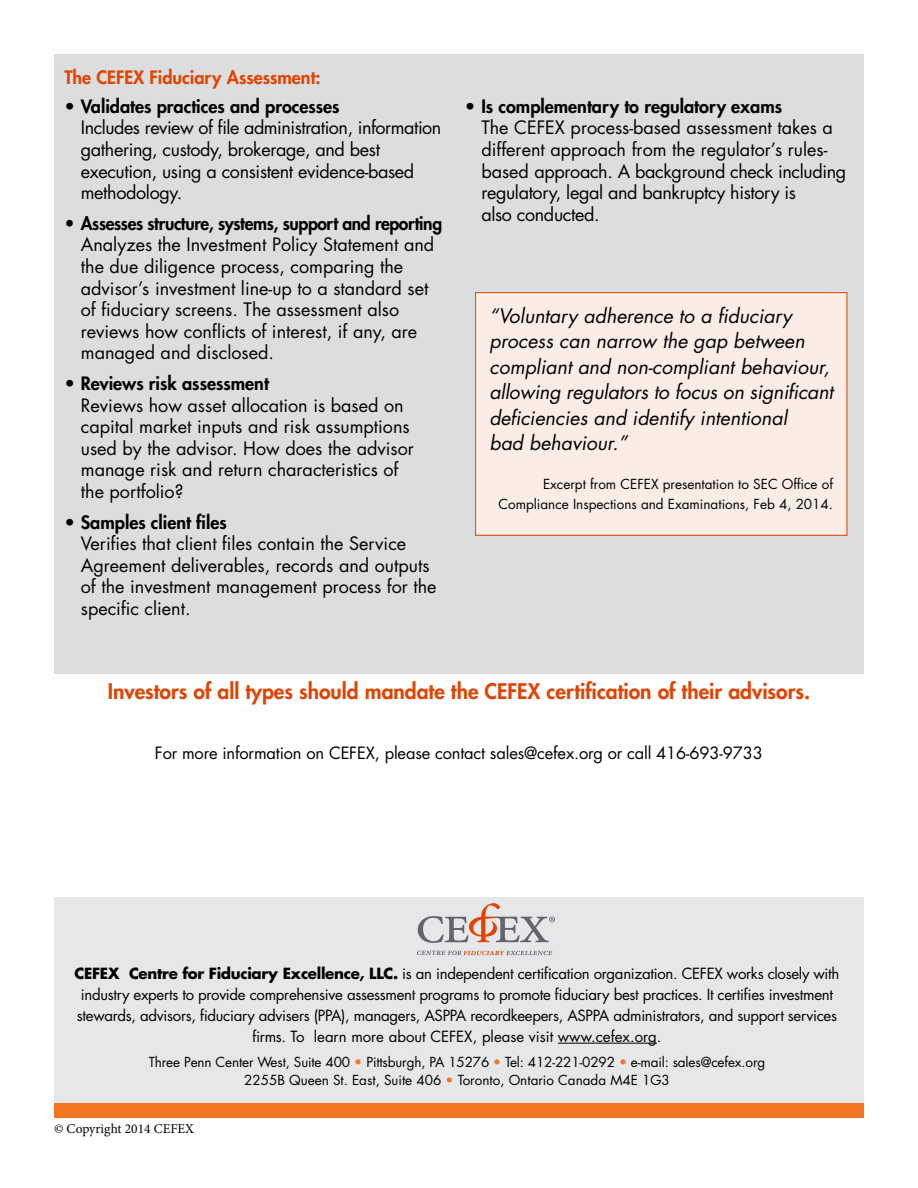
<style>
.page{position:relative;width:918px;height:1188px;background:#fff}
.page>*{position:absolute;margin:0;border:0;box-sizing:border-box;transform-origin:0 0}
.t1{font:800 21px "Futura Std";color:#e24301}
.t2{font:italic 19.5px/25.5px "Futura Std";color:#000}
.t3{font:18px/21.6px "Futura Std";color:#000}
.t4{font:18px/21.6px "Futura Std";letter-spacing:-.02em;color:#000}
.t5{font:800 18px "Futura Std";color:#e24301}
.t6{font:16.5px "Futura Std";letter-spacing:-.01em;color:#000}
.t7{font:15px/21px "Futura Std";letter-spacing:-.02em;color:#000;text-align:center}
.t8{font:13.5px/18px "Futura Std";color:#000;text-align:center}
.t9{font:13.5px "Minion Pro";color:#000}
.s1{font-weight:800}
.s2{font-weight:700}
.s3{color:#f47421}
</style>
<div class="page">
<div style="left:54px;top:54px;width:810px;height:620px;background:#dcddde"></div>
<div style="left:54px;top:897px;width:810px;height:209px;background:#e6e7e8"></div>
<div style="left:54px;top:1103px;width:810px;height:15px;background:#f47421"></div>
<svg style="left:417px;top:951px;width:135px;height:4px"></svg>
<svg style="left:418px;top:903px;width:137px;height:40px"></svg>
<hr style="left:558px;top:1043px;width:99px;height:1px;background:#000">
<div style="left:476px;top:293px;width:371px;height:242px;background:#fcece6"></div>
<div style="left:475px;top:292px;width:372px;height:244px;border:1px solid #e24301"></div>
<p class="t5" style="left:64px;top:66px;width:258px">The CEFEX Fiduciary Assessment:</p>
<p class="t4" style="left:81px;top:95px;width:362px;text-indent:-17px">• <span class="s1">Validates practices and processes<br></span>Includes review of file administration, information gathering, custody, brokerage, and best execution, using a consistent evidence-based methodology.</p>
<p class="t3" style="left:81px;top:212px;width:363px;text-indent:-17px">• <span class="s1">Assesses structure, systems, support and reporting </span>Analyzes the Investment Policy Statement and the due diligence process, comparing the advisor’s investment line-up to a standard set of fiduciary screens. The assessment also reviews how conflicts of interest, if any, are managed and disclosed.</p>
<p class="t3" style="left:81px;top:373px;width:335px;text-indent:-17px">• <span class="s1">Reviews risk assessment<br></span>Reviews how asset allocation is based on capital market inputs and risk assumptions used by the advisor. How does the advisor manage risk and return characteristics of the portfolio?</p>
<p class="t3" style="left:81px;top:511px;width:357px;text-indent:-17px">• <span class="s1">Samples client files<br></span>Verifies that client files contain the Service Agreement deliverables, records and outputs of the investment management process for the specific client.</p>
<p class="t4" style="left:481px;top:95px;width:367px;text-indent:-17px">• <span class="s1">Is complementary to regulatory exams<br></span>The CEFEX process-based assessment takes a different approach from the regulator’s rules&shy;based approach. A background check including regulatory, legal and bankruptcy history is<br>also conducted.</p>
<p class="t2" style="left:489px;top:303px;width:345px">“Voluntary adherence to a fiduciary process can narrow the gap between compliant and non-compliant behaviour, allowing regulators to focus on significant deficiencies and identify intentional<br>bad behaviour.”</p>
<p class="t8" style="left:499px;top:475px;width:336px;line-height:19.5px;text-align:right">Excerpt from CEFEX presentation to SEC Office of<br>Compliance Inspections and Examinations, Feb 4, 2014.</p>
<p class="t1" style="left:108px;top:678px;width:704px">Investors of all types should mandate the CEFEX certification of their advisors.</p>
<p class="t6" style="left:155px;top:742px;width:610px">For more information on CEFEX, please contact sales@cefex.org or call 416-693-9733</p>
<p class="t7" style="left:74px;top:963px;width:767px"><span class="s2">CEFEX Centre for Fiduciary Excellence, LLC.</span> is an independent certification organization. CEFEX works closely with industry experts to provide comprehensive assessment programs to promote fiduciary best practices. It certifies investment stewards, advisors, fiduciary advisers (PPA), managers, ASPPA recordkeepers, ASPPA administrators, and support services firms. To learn more about CEFEX, please visit www.cefex.org.</p>
<p class="t8" style="left:149px;top:1053px;width:618px">Three Penn Center West, Suite 400 <span class="s3">•</span> Pittsburgh, PA 15276 <span class="s3">•</span> Tel: 412-221-0292 <span class="s3">•</span> e-mail: sales@cefex.org<br>2255B Queen St. East, Suite 406 <span class="s3">•</span> Toronto, Ontario Canada M4E 1G3</p>
<p class="t9" style="left:54px;top:1120px;width:142px">© Copyright 2014 CEFEX</p>
</div>
